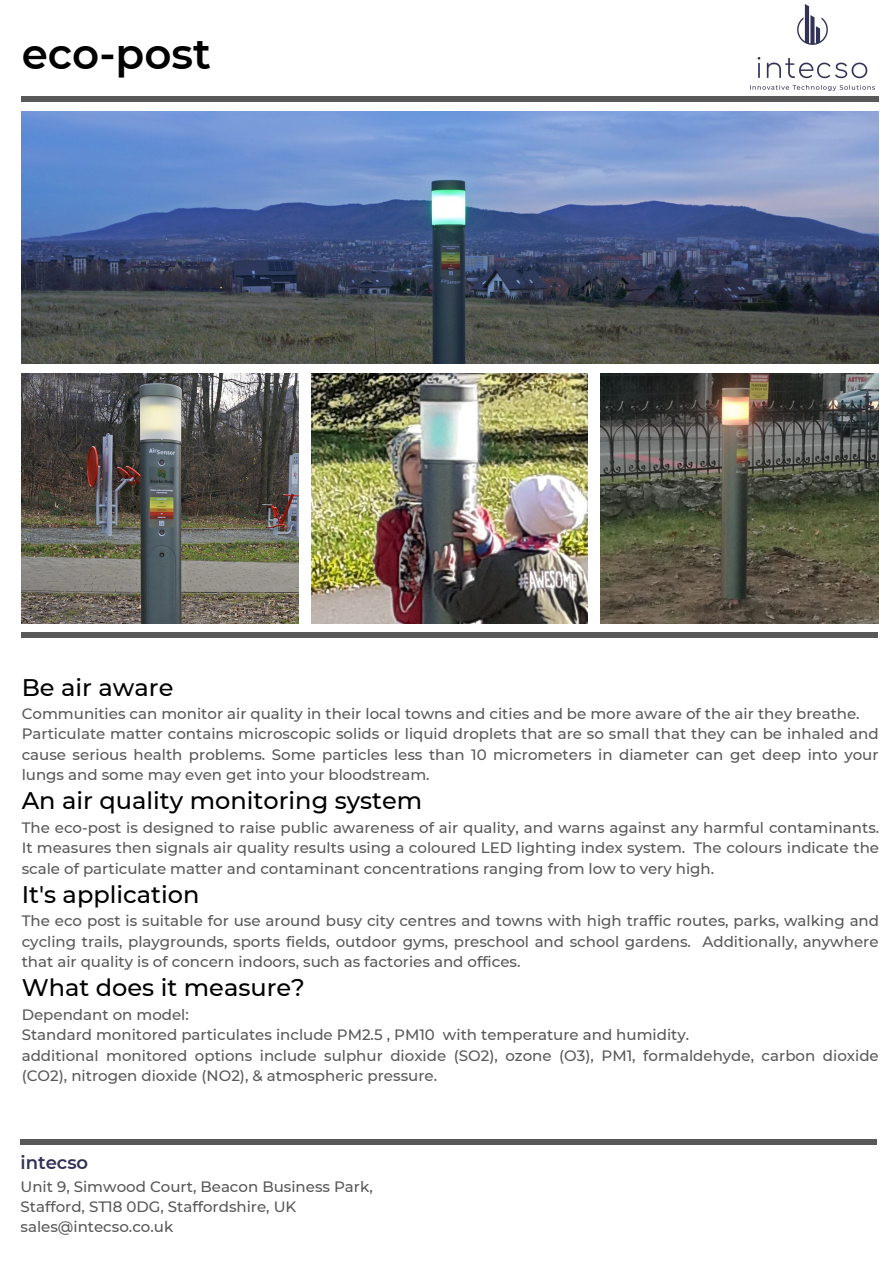
<style>
.page{position:relative;width:894px;height:1264px;background:#fff}
.page>*{position:absolute;margin:0;border:0;box-sizing:border-box;transform-origin:0 0}
.t1{font:600 42px "Montserrat";color:#000}
.t2{font:500 24px "Montserrat";color:#000}
.t3{font:600 18px "Montserrat";color:#333258}
.t4{font:500 15px/20.2px "Montserrat";color:#595959;text-align:justify}
</style>
<div class="page">
<div style="left:22px;top:632px;width:855px;height:6px;background:#595959"></div>
<div style="left:20px;top:1139px;width:857px;height:5px;background:#595959"></div>
<div style="left:21px;top:96px;width:857px;height:6px;background:#595959"></div>
<img style="left:750px;top:4px;width:124px;height:87px">
<img style="left:21px;top:373px;width:277px;height:250px">
<img style="left:311px;top:373px;width:276px;height:250px">
<img style="left:600px;top:373px;width:278px;height:250px">
<img style="left:21px;top:111px;width:857px;height:252px">
<p class="t1" style="left:22px;top:28px;width:191px">eco-post</p>
<p class="t2" style="left:22px;top:672px;width:153px">Be air aware</p>
<p class="t4" style="left:22px;top:703px;width:839px">Communities can monitor air quality in their local towns and cities and be more aware of the air they breathe.</p>
<p class="t4" style="left:22px;top:724px;width:858px">Particulate matter contains microscopic solids or liquid droplets that are so small that they can be inhaled and cause serious health problems. Some particles less than 10 micrometers in diameter can get deep into your lungs and some may even get into your bloodstream.</p>
<p class="t2" style="left:22px;top:786px;width:402px">An air quality monitoring system</p>
<p class="t4" style="left:22px;top:817px;width:858px">The eco-post is designed to raise public awareness of air quality, and warns against any harmful contaminants.<br>It measures then signals air quality results using a coloured LED lighting index system. The colours indicate the scale of particulate matter and contaminant concentrations ranging from low to very high.</p>
<p class="t2" style="left:22px;top:879px;width:179px">It's application</p>
<p class="t4" style="left:22px;top:911px;width:858px">The eco post is suitable for use around busy city centres and towns with high traffic routes, parks, walking and cycling trails, playgrounds, sports fields, outdoor gyms, preschool and school gardens. Additionally, anywhere that air quality is of concern indoors, such as factories and offices.</p>
<p class="t2" style="left:22px;top:973px;width:285px">What does it measure?</p>
<p class="t4" style="left:22px;top:1004px;width:169px">Dependant on model:</p>
<p class="t4" style="left:22px;top:1024px;width:668px">Standard monitored particulates include PM2.5 , PM10 with temperature and humidity.</p>
<p class="t4" style="left:22px;top:1044px;width:858px">additional monitored options include sulphur dioxide (SO2), ozone (O3), PM1, formaldehyde, carbon dioxide (CO2), nitrogen dioxide (NO2), &amp; atmospheric pressure.</p>
<p class="t3" style="left:21px;top:1151px;width:69px">intecso</p>
<p class="t4" style="left:21px;top:1176px;width:353px">Unit 9, Simwood Court, Beacon Business Park,</p>
<p class="t4" style="left:21px;top:1196px;width:277px">Stafford, ST18 0DG, Staffordshire, UK</p>
<p class="t4" style="left:21px;top:1216px;width:154px">sales@intecso.co.uk</p>
</div>
